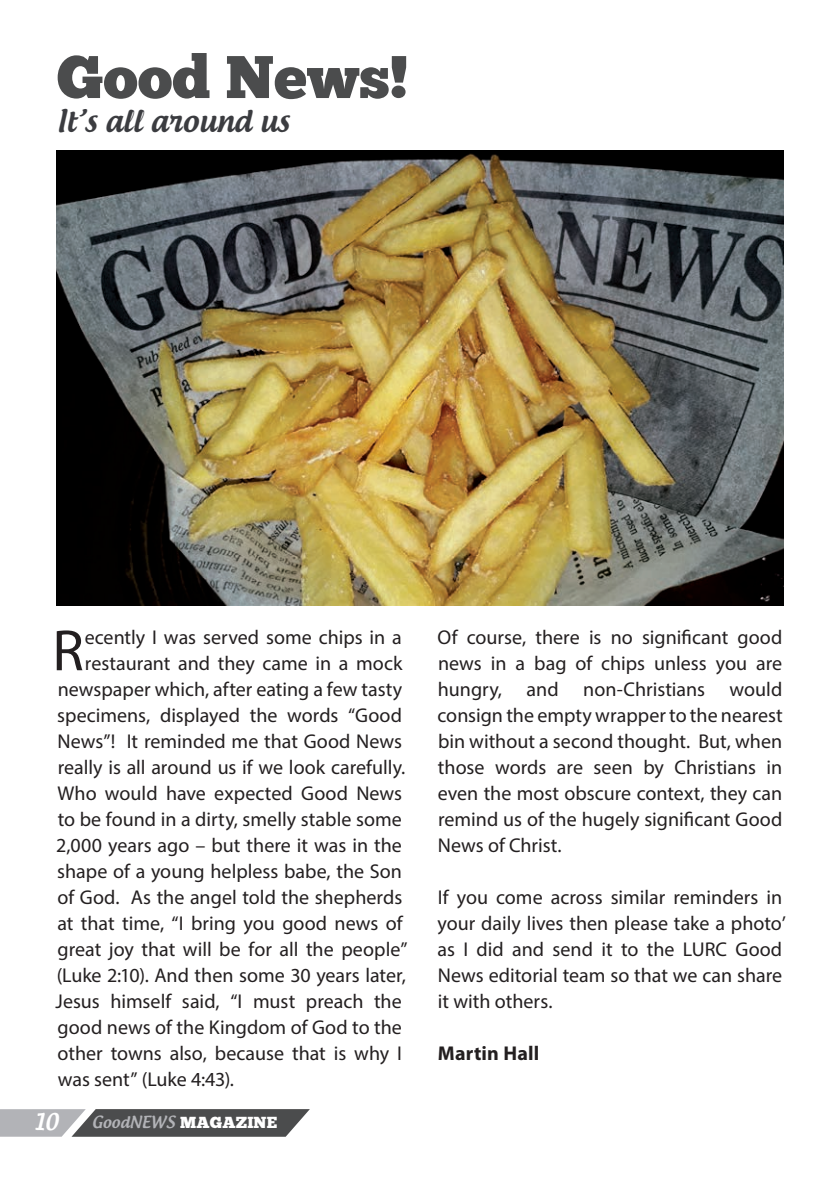
<style>
.page{position:relative;width:840px;height:1191px;background:#fff}
.page>*{position:absolute;margin:0;border:0;box-sizing:border-box;transform-origin:0 0}
.t1{font:60px "Chunk Five";color:#4b4c4d}
.t2{font:58.6px "Myriad Pro";color:#231f20}
.t3{font:500 30px "Androgyne";color:#3b3c40}
.t4{font:500 22px "Androgyne";color:#fff}
.t5{font:20px/26px "Myriad Pro";color:#231f20;text-align:justify}
.t6{font:700 20px "Myriad Pro";letter-spacing:.01em;color:#231f20}
.t7{font:500 16px "Androgyne";letter-spacing:.01em;color:#b2b3b7}
.s1{font-family:"Chunk Five";font-weight:400;color:#fff}
</style>
<div class="page">
<img style="left:57px;top:150px;width:725px;height:456px">
<svg style="left:0;top:1109px;width:310px;height:27px;background:#707173"></svg>
<h1 class="t1" style="left:57px;top:41px;width:353px">Good News!</h1>
<h3 class="t3" style="left:57px;top:102px;width:234px">It’s all around us</h3>
<h2 class="t2" style="left:52px;top:614px;width:33px">R</h2>
<p class="t5" style="left:85px;top:624px;width:318px">ecently I was served some chips in a</p>
<p class="t5" style="left:85px;top:650px;width:319px">restaurant and they came in a mock</p>
<p class="t5" style="left:58px;top:676px;width:346px">newspaper which, after eating a few tasty</p>
<p class="t5" style="left:57px;top:702px;width:346px">specimens, displayed the words “Good</p>
<p class="t5" style="left:58px;top:728px;width:346px">News”! It reminded me that Good News</p>
<p class="t5" style="left:58px;top:754px;width:349px">really is all around us if we look carefully.</p>
<p class="t5" style="left:57px;top:780px;width:346px">Who would have expected Good News</p>
<p class="t5" style="left:58px;top:806px;width:345px">to be found in a dirty, smelly stable some</p>
<p class="t5" style="left:56px;top:832px;width:347px">2,000 years ago – but there it was in the</p>
<p class="t5" style="left:57px;top:858px;width:346px">shape of a young helpless babe, the Son</p>
<p class="t5" style="left:58px;top:884px;width:346px">of God. As the angel told the shepherds</p>
<p class="t5" style="left:57px;top:910px;width:346px">at that time, “I bring you good news of</p>
<p class="t5" style="left:58px;top:936px;width:351px">great joy that will be for all the people”</p>
<p class="t5" style="left:57px;top:962px;width:350px">(Luke 2:10). And then some 30 years later,</p>
<p class="t5" style="left:55px;top:988px;width:347px">Jesus himself said, “I must preach the</p>
<p class="t5" style="left:58px;top:1014px;width:346px">good news of the Kingdom of God to the</p>
<p class="t5" style="left:58px;top:1040px;width:346px">other towns also, because that is why I</p>
<p class="t5" style="left:58px;top:1066px;width:178px">was sent” (Luke 4:43).</p>
<p class="t4" style="left:34px;top:1107px;width:26px">10</p>
<p class="t7" style="left:92px;top:1112px;width:186px">GoodNEWS <span class="s1">MAGAZINE</span></p>
<p class="t5" style="left:437px;top:624px;width:347px">Of course, there is no significant good news in a bag of chips unless you are hungry, and non-Christians would consign the empty wrapper to the nearest bin without a second thought. But, when those words are seen by Christians in even the most obscure context, they can remind us of the hugely significant Good News of Christ.</p>
<p class="t5" style="left:437px;top:884px;width:350px;text-align:left">If you come across similar reminders in your daily lives then please take a photo’ as I did and send it to the LURC Good News editorial team so that we can share it with others.</p>
<p class="t6" style="left:437px;top:1040px;width:103px">Martin Hall</p>
</div>
